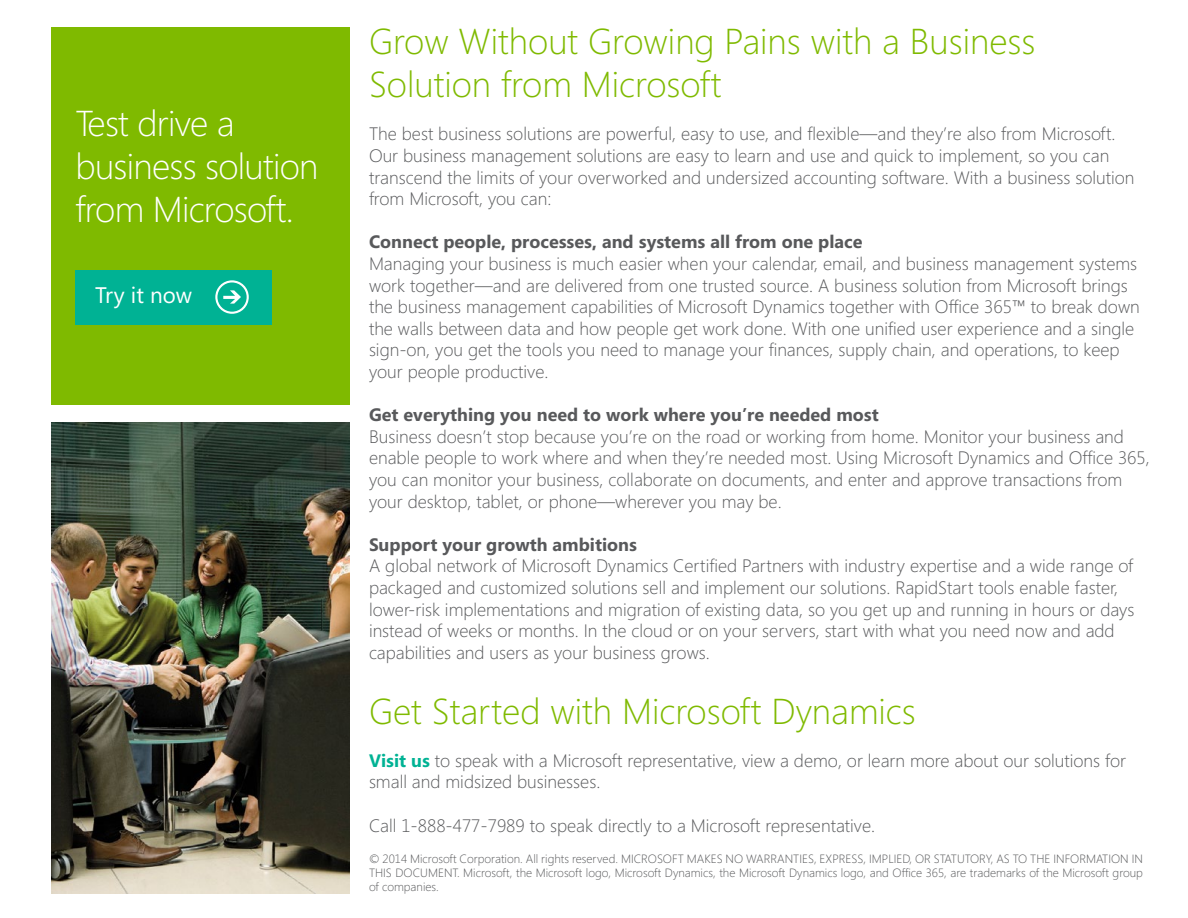
<style>
.page{position:relative;width:1188px;height:918px;background:#fff}
.page>*{position:absolute;margin:0;border:0;box-sizing:border-box;transform-origin:0 0}
.t1{font:300 36px/43.2px "Segoe";color:#7fba00}
.t2{font:300 36px/43.2px "Segoe";letter-spacing:-.02em;color:#fff}
.t3{font:22.5px "Segoe";color:#fff}
.t4{font:300 18px/21.6px "Segoe";color:#58595b}
.t5{font:700 18px "Segoe";color:#58595b}
.t6{font:300 12px/14.4px "Segoe";color:#58595b;text-align:justify}
.s1{font-weight:700;color:#00b294}
</style>
<div class="page">
<img style="left:51px;top:423px;width:298px;height:470px">
<div style="left:51px;top:27px;width:298px;height:378px;background:#7fba00"></div>
<div style="left:76px;top:270px;width:196px;height:54px;background:#00b294"></div>
<svg style="left:215px;top:280px;width:34px;height:34px"></svg>
<p class="t2" style="left:76px;top:100px;width:244px">Test drive a business solution from Microsoft.</p>
<p class="t3" style="left:95px;top:280px;width:98px">Try it now</p>
<h1 class="t1" style="left:369px;top:19px;width:668px">Grow Without Growing Pains with a Business<br>Solution from Microsoft</h1>
<p class="t4" style="left:369px;top:123px;width:767px">The best business solutions are powerful, easy to use, and flexible—and they’re also from Microsoft.<br>Our business management solutions are easy to learn and use and quick to implement, so you can transcend the limits of your overworked and undersized accounting software. With a business solution from Microsoft, you can:</p>
<p class="t5" style="left:369px;top:229px;width:495px">Connect people, processes, and systems all from one place</p>
<p class="t4" style="left:369px;top:252px;width:772px">Managing your business is much easier when your calendar, email, and business management systems work together—and are delivered from one trusted source. A business solution from Microsoft brings the business management capabilities of Microsoft Dynamics together with Office 365™ to break down the walls between data and how people get work done. With one unified user experience and a single sign-on, you get the tools you need to manage your finances, supply chain, and operations, to keep your people productive.</p>
<p class="t5" style="left:369px;top:402px;width:511px">Get everything you need to work where you’re needed most</p>
<p class="t4" style="left:369px;top:425px;width:782px">Business doesn’t stop because you’re on the road or working from home. Monitor your business and enable people to work where and when they’re needed most. Using Microsoft Dynamics and Office 365, you can monitor your business, collaborate on documents, and enter and approve transactions from your desktop, tablet, or phone—wherever you may be.</p>
<p class="t5" style="left:369px;top:532px;width:269px">Support your growth ambitions</p>
<p class="t4" style="left:369px;top:555px;width:767px">A global network of Microsoft Dynamics Certified Partners with industry expertise and a wide range of packaged and customized solutions sell and implement our solutions. RapidStart tools enable faster, lower-risk implementations and migration of existing data, so you get up and running in hours or days instead of weeks or months. In the cloud or on your servers, start with what you need now and add capabilities and users as your business grows.</p>
<h1 class="t1" style="left:369px;top:688px;width:548px">Get Started with Microsoft Dynamics</h1>
<p class="t4" style="left:369px;top:749px;width:759px"><span class="s1">Visit us</span> to speak with a Microsoft representative, view a demo, or learn more about our solutions for small and midsized businesses.</p>
<p class="t4" style="left:369px;top:814px;width:508px">Call 1-888-477-7989 to speak directly to a Microsoft representative.</p>
<p class="t6" style="left:369px;top:851px;width:775px">© 2014 Microsoft Corporation. All rights reserved. MICROSOFT MAKES NO WARRANTIES, EXPRESS, IMPLIED, OR STATUTORY, AS TO THE INFORMATION IN THIS DOCUMENT. Microsoft, the Microsoft logo, Microsoft Dynamics, the Microsoft Dynamics logo, and Office 365, are trademarks of the Microsoft group of companies.</p>
</div>
